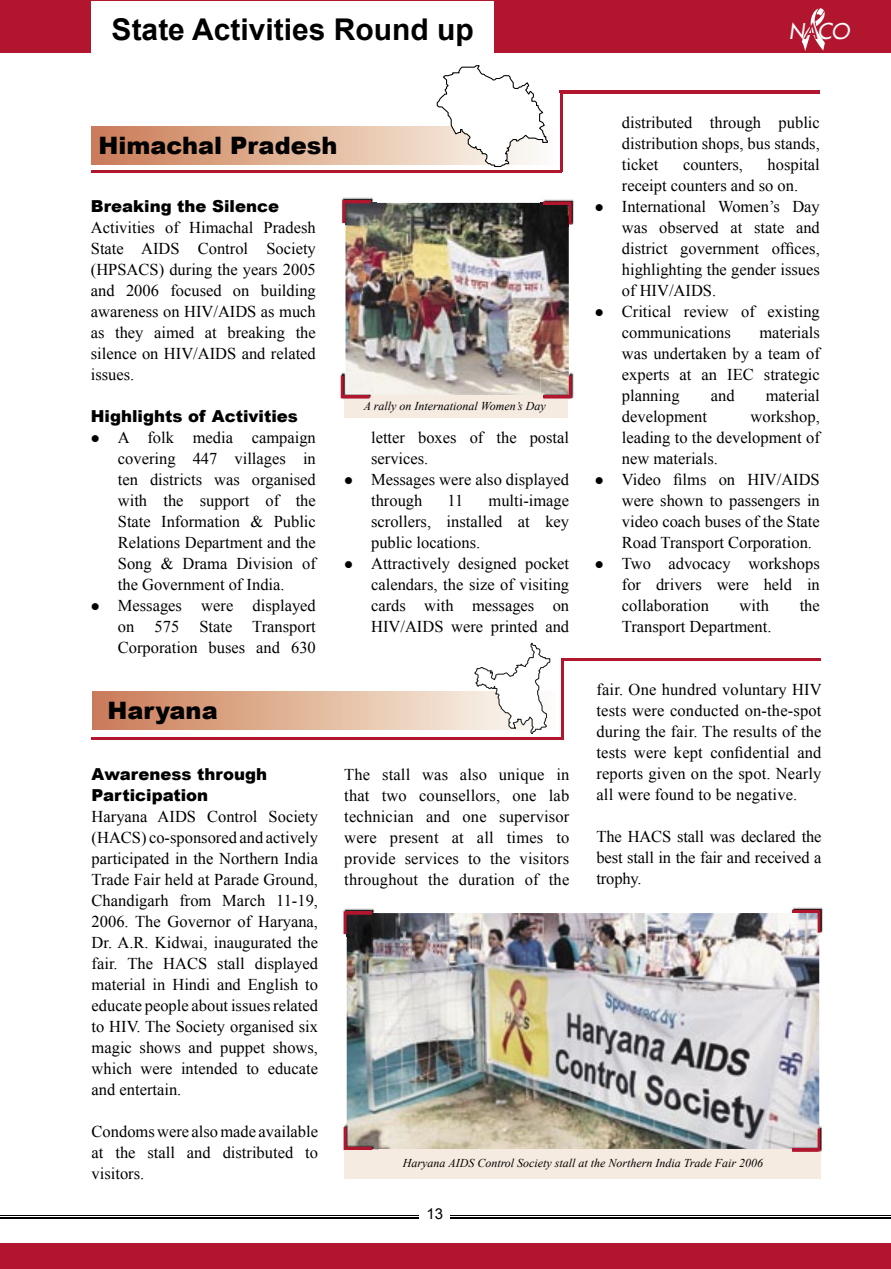
<style>
.page{position:relative;width:891px;height:1269px;background:#fff}
.page>*{position:absolute;margin:0;border:0;box-sizing:border-box;transform-origin:0 0}
.t1{font:700 30px "Arial";color:#000}
.t2{font:900 24px "Arial";color:#000}
.t3{font:21.3px "Futura 2";color:#fff;scale:.9 1}
.t4{font:16.5px/21px "Times New Roman";color:#000;text-align:justify}
.t5{font:900 16.5px/21px "Arial";color:#000}
.t6{font:15px "Arial";color:#000}
.t7{font:italic 12px "Times New Roman";color:#000}
.s1{color:#b1162e}
</style>
<div class="page">
<div style="left:0;top:0;width:891px;height:53px;background:#b1162e"></div>
<div style="left:0;top:1243px;width:891px;height:26px;background:#b1162e"></div>
<hr style="left:0;top:1216px;width:891px;height:1px;background:#000">
<hr style="left:0;top:1217px;width:891px;height:2px;background:#000">
<div style="left:419px;top:1204px;width:31px;height:20px;background:#fff"></div>
<img style="left:802px;top:8px;width:23px;height:43px">
<div style="left:345px;top:394px;width:223px;height:24px;background:#f5ebe1"></div>
<img style="left:346px;top:203px;width:223px;height:192px">
<img style="left:347px;top:913px;width:472px;height:236px">
<svg style="left:92px;top:692px;width:382px;height:38px;background:#dfb196"></svg>
<hr style="left:92px;top:737px;width:470px;height:3px;background:#b1162e">
<hr style="left:561px;top:658px;width:3px;height:81px;background:#b1162e">
<hr style="left:561px;top:658px;width:260px;height:3px;background:#b1162e">
<hr style="left:560px;top:90px;width:260px;height:3px;background:#b1162e">
<div style="left:91px;top:1px;width:403px;height:57px;background:#fff"></div>
<div style="left:344px;top:1149px;width:477px;height:30px;background:#f5ebe1"></div>
<img style="left:343px;top:1124px;width:4px;height:28px">
<img style="left:347px;top:1124px;width:30px;height:25px">
<svg style="left:344px;top:1127px;width:28px;height:23px"></svg>
<img style="left:819px;top:1125px;width:3px;height:27px">
<img style="left:789px;top:1125px;width:30px;height:24px">
<img style="left:789px;top:1149px;width:32px;height:3px">
<svg style="left:792px;top:1129px;width:29px;height:22px"></svg>
<img style="left:792px;top:907px;width:31px;height:28px">
<img style="left:789px;top:913px;width:30px;height:22px">
<svg style="left:792px;top:910px;width:29px;height:23px"></svg>
<svg style="left:91px;top:127px;width:346px;height:37px;background:#ddac8f"></svg>
<hr style="left:91px;top:170px;width:470px;height:3px;background:#b1162e">
<hr style="left:560px;top:91px;width:3px;height:81px;background:#b1162e">
<hr style="left:560px;top:91px;width:260px;height:3px;background:#b1162e">
<img style="left:541px;top:372px;width:33px;height:27px">
<svg style="left:543px;top:376px;width:29px;height:22px"></svg>
<img style="left:541px;top:199px;width:33px;height:26px">
<img style="left:541px;top:203px;width:28px;height:23px">
<svg style="left:543px;top:202px;width:29px;height:22px"></svg>
<img style="left:340px;top:372px;width:35px;height:28px">
<svg style="left:341px;top:376px;width:28px;height:22px"></svg>
<img style="left:341px;top:197px;width:35px;height:28px">
<img style="left:346px;top:203px;width:30px;height:22px">
<svg style="left:342px;top:200px;width:29px;height:23px"></svg>
<svg style="left:437px;top:65px;width:111px;height:102px"></svg>
<svg style="left:474px;top:643px;width:76px;height:91px"></svg>
<img style="left:343px;top:908px;width:32px;height:28px">
<img style="left:347px;top:913px;width:30px;height:23px">
<svg style="left:344px;top:911px;width:28px;height:23px"></svg>
<h1 class="t1" style="left:112px;top:10px;width:364px">State Activities Round up</h1>
<p class="t3" style="left:789px;top:17px;width:73px">N<span class="s1">A</span>CO</p>
<h2 class="t2" style="left:99px;top:128px;width:240px">Himachal Pradesh</h2>
<p class="t5" style="left:91px;top:195px;width:190px">Breaking the Silence</p>
<p class="t4" style="left:91px;top:217px;width:227px">Activities of Himachal Pradesh State AIDS Control Society (HPSACS) during the years 2005 and 2006 focused on building awareness on HIV/AIDS as much as they aimed at breaking the silence on HIV/AIDS and related issues.</p>
<p class="t5" style="left:91px;top:405px;width:209px">Highlights of Activities</p>
<p class="t4" style="left:118px;top:427px;width:200px;text-indent:-27px">● A folk media campaign covering 447 villages in ten districts was organised with the support of the State Information &amp; Public Relations Department and the Song &amp; Drama Division of the Government of India.</p>
<p class="t4" style="left:118px;top:595px;width:200px;text-indent:-27px">● Messages were displayed on 575 State Transport Corporation buses and 630</p>
<p class="t7" style="left:364px;top:398px;width:184px">A rally on International Women’s Day</p>
<p class="t4" style="left:371px;top:426px;width:200px">letter boxes of the postal services.</p>
<p class="t4" style="left:371px;top:468px;width:200px;text-indent:-27px">● Messages were also displayed through</p>
<p class="t4" style="left:371px;top:489px;width:200px;text-indent:117px">multi-image scrollers, installed at key public locations.</p>
<p class="t4" style="left:371px;top:552px;width:200px;text-indent:-27px">● Attractively designed pocket calendars, the size of visiting cards with messages on HIV/AIDS were printed and</p>
<p class="t4" style="left:448px;top:489px;width:17px">11</p>
<p class="t4" style="left:622px;top:111px;width:200px">distributed through public distribution shops, bus stands, ticket</p>
<p class="t4" style="left:622px;top:153px;width:199px;text-indent:146px">hospital receipt counters and so on.</p>
<p class="t4" style="left:622px;top:195px;width:199px;text-indent:-27px">● International Women’s Day was observed at state and district government offices, highlighting the gender issues of HIV/AIDS.</p>
<p class="t4" style="left:622px;top:300px;width:199px;text-indent:-27px">● Critical review of existing communications</p>
<p class="t4" style="left:683px;top:153px;width:62px">counters,</p>
<p class="t4" style="left:622px;top:321px;width:200px;text-indent:138px">materials was undertaken by a team of experts at an IEC strategic planning</p>
<p class="t4" style="left:711px;top:384px;width:25px">and</p>
<p class="t4" style="left:766px;top:384px;width:56px">material</p>
<p class="t4" style="left:622px;top:405px;width:200px;text-indent:129px">workshop, leading to the development of new materials.</p>
<p class="t4" style="left:622px;top:468px;width:200px;text-indent:-27px">● Video films on HIV/AIDS were shown to passengers in video coach buses of the State Road Transport Corporation.</p>
<p class="t4" style="left:622px;top:552px;width:199px;text-indent:-27px">● Two advocacy workshops for drivers were held in collaboration</p>
<p class="t4" style="left:622px;top:405px;width:87px">development</p>
<p class="t4" style="left:740px;top:594px;width:31px">with</p>
<p class="t4" style="left:800px;top:594px;width:22px">the</p>
<p class="t4" style="left:622px;top:615px;width:151px">Transport Department.</p>
<h2 class="t2" style="left:107px;top:693px;width:112px">Haryana</h2>
<p class="t5" style="left:92px;top:763px;width:177px">Awareness through<br>Participation</p>
<p class="t4" style="left:92px;top:806px;width:228px">Haryana AIDS Control Society (HACS) co-sponsored and actively participated in the Northern India Trade Fair held at Parade Ground, Chandigarh from March 11-19, 2006. The Governor of Haryana, Dr. A.R. Kidwai, inaugurated the fair. The HACS stall displayed material in Hindi and English to educate people about issues related to HIV. The Society organised six magic shows and puppet shows, which were intended to educate and entertain.</p>
<p class="t4" style="left:92px;top:1121px;width:228px">Condoms were also made available at the stall and distributed to visitors.</p>
<p class="t4" style="left:344px;top:763px;width:227px">The stall was also unique in that two counsellors, one lab technician and one supervisor were present at all times to provide services to the visitors throughout the duration of the</p>
<p class="t4" style="left:597px;top:678px;width:227px">fair. One hundred voluntary HIV tests were conducted on-the-spot during the fair. The results of the tests were kept confidential and reports given on the spot. Nearly all were found to be negative.</p>
<p class="t4" style="left:597px;top:825px;width:227px">The HACS stall was declared the best stall in the fair and received a trophy.</p>
<p class="t7" style="left:403px;top:1155px;width:362px">Haryana AIDS Control Society stall at the Northern India Trade Fair 2006</p>
<p class="t6" style="left:427px;top:1204px;width:18px">13</p>
</div>
